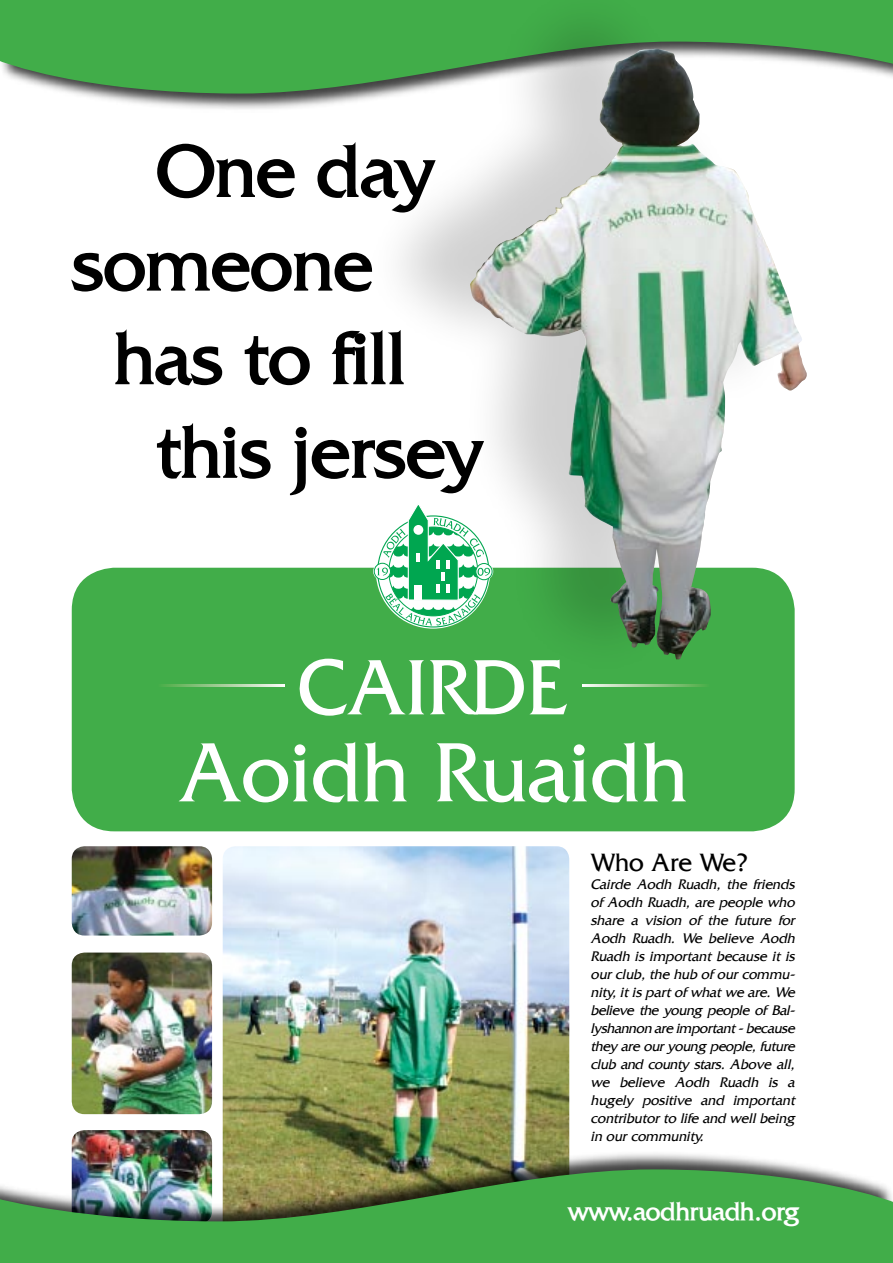
<style>
.page{position:relative;width:893px;height:1263px;background:#fff}
.page>*{position:absolute;margin:0;border:0;box-sizing:border-box;transform-origin:0 0}
.t1{font:90px "Franco";color:#fff}
.t2{font:84px "Franco";color:#fff}
.t3{font:700 78px "Franco";color:#000}
.t4{font:700 27px "Franco";color:#fff}
.t5{font:27px "Franco";color:#000}
.t6{font:italic 15px/18px "Franco";color:#000;text-align:justify}
</style>
<div class="page">
<div style="left:0;top:0;width:893px;height:113px;background:#000;opacity:.75"></div>
<svg style="left:0;top:0;width:893px;height:94px;background:#55b05c"></svg>
<div style="left:72px;top:568px;width:723px;height:263px;background:#41ad49;border-radius:43px"></div>
<div style="left:354px;top:0;width:441px;height:682px;background:#000;opacity:.75"></div>
<img style="left:470px;top:139px;width:242px;height:521px">
<img style="left:72px;top:952px;width:140px;height:162px;border-radius:13px">
<img style="left:72px;top:1130px;width:140px;height:94px;border-radius:13px">
<img style="left:72px;top:846px;width:140px;height:89px;border-radius:13px">
<img style="left:223px;top:846px;width:346px;height:305px">
<svg style="left:475px;top:562px;width:18px;height:18px"></svg>
<svg style="left:373px;top:562px;width:18px;height:18px"></svg>
<div style="left:476px;top:563px;width:16px;height:17px;border:1px solid #00a650;border-radius:50%"></div>
<svg style="left:374px;top:563px;width:16px;height:16px"></svg>
<div style="left:374px;top:563px;width:17px;height:17px;border:1px solid #00a650;border-radius:50%"></div>
<svg style="left:377px;top:502px;width:113px;height:123px"></svg>
<svg style="left:582px;top:684px;width:124px;height:2px"></svg>
<svg style="left:162px;top:684px;width:122px;height:2px"></svg>
<div style="left:0;top:1151px;width:893px;height:112px;background:#000;opacity:.75"></div>
<img style="left:0;top:1169px;width:893px;height:94px">
<h3 class="t3" style="left:156px;top:122px;width:280px">One day</h3>
<h3 class="t3" style="left:72px;top:215px;width:303px">someone</h3>
<h3 class="t3" style="left:114px;top:309px;width:294px">has to fill</h3>
<h3 class="t3" style="left:156px;top:402px;width:328px">this jersey</h3>
<h2 class="t2" style="left:298px;top:638px;width:272px">Cairde</h2>
<h1 class="t1" style="left:178px;top:720px;width:511px">Aoidh Ruaidh</h1>
<h3 class="t5" style="left:590px;top:847px;width:160px">Who Are We?</h3>
<p class="t6" style="left:590px;top:875px;width:206px">Cairde Aodh Ruadh, the friends of Aodh Ruadh, are people who share a vision of the future for Aodh Ruadh. We believe Aodh Ruadh is important because it is our club, the hub of our commu&shy;nity, it is part of what we are. We believe the young people of Bal&shy;lyshannon are important - because they are our young people, future club and county stars. Above all, we believe Aodh Ruadh is a hugely positive and important contributor to life and well being in our community.</p>
<h3 class="t4" style="left:568px;top:1194px;width:233px">www.aodhruadh.org</h3>
</div>
